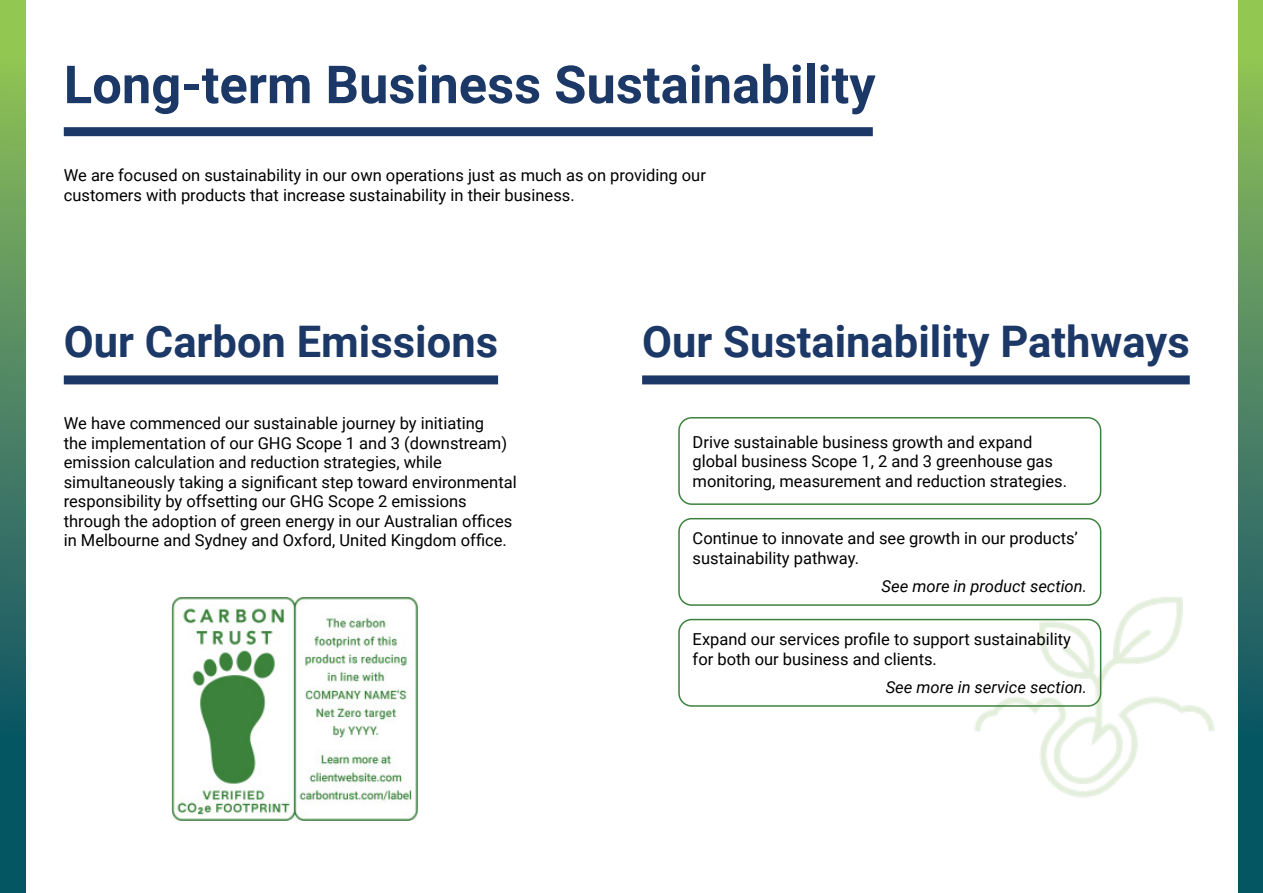
<style>
.page{position:relative;width:1263px;height:893px;background:#fff}
.page>*{position:absolute;margin:0;border:0;box-sizing:border-box;transform-origin:0 0}
.t1{font:700 52.5px "Roboto";color:#1c3867}
.t2{font:700 43.5px "Roboto";color:#1c3867}
.t3{font:16.5px/19.5px "Roboto";color:#000}
.t4{font:italic 16.5px "Roboto";color:#000}
</style>
<div class="page">
<img style="left:959px;top:555px;width:256px;height:243px">
<div style="left:64px;top:127px;width:809px;height:9px;background:#1c3867"></div>
<div style="left:64px;top:375px;width:434px;height:9px;background:#1c3867"></div>
<div style="left:642px;top:375px;width:548px;height:9px;background:#1c3867"></div>
<img style="left:171px;top:597px;width:247px;height:224px">
<div style="left:678px;top:417px;width:423px;height:88px;border:2px solid #3c823c;border-radius:13px"></div>
<div style="left:678px;top:518px;width:423px;height:88px;border:2px solid #3c823c;border-radius:13px"></div>
<div style="left:678px;top:619px;width:423px;height:88px;border:2px solid #3c823c;border-radius:13px"></div>
<svg style="left:0;top:0;width:26px;height:893px;background:#468360"></svg>
<svg style="left:1238px;top:0;width:25px;height:893px;background:#468360"></svg>
<h1 class="t1" style="left:64px;top:48px;width:813px">Long-term Business Sustainability</h1>
<p class="t3" style="left:64px;top:165px;width:644px">We are focused on sustainability in our own operations just as much as on providing our customers with products that increase sustainability in their business.</p>
<h2 class="t2" style="left:64px;top:311px;width:436px">Our Carbon Emissions</h2>
<h2 class="t2" style="left:642px;top:311px;width:549px">Our Sustainability Pathways</h2>
<p class="t3" style="left:64px;top:413px;width:454px">We have commenced our sustainable journey by initiating<br>the implementation of our GHG Scope 1 and 3 (downstream) emission calculation and reduction strategies, while simultaneously taking a significant step toward environmental responsibility by offsetting our GHG Scope 2 emissions through the adoption of green energy in our Australian offices in Melbourne and Sydney and Oxford, United Kingdom office.</p>
<p class="t3" style="left:693px;top:431px;width:376px">Drive sustainable business growth and expand global business Scope 1, 2 and 3 greenhouse gas monitoring, measurement and reduction strategies.</p>
<p class="t3" style="left:693px;top:528px;width:387px">Continue to innovate and see growth in our products’ sustainability pathway.</p>
<p class="t4" style="left:882px;top:574px;width:207px">See more in product section.</p>
<p class="t3" style="left:693px;top:629px;width:380px">Expand our services profile to support sustainability for both our business and clients.</p>
<p class="t4" style="left:886px;top:675px;width:203px">See more in service section.</p>
</div>
